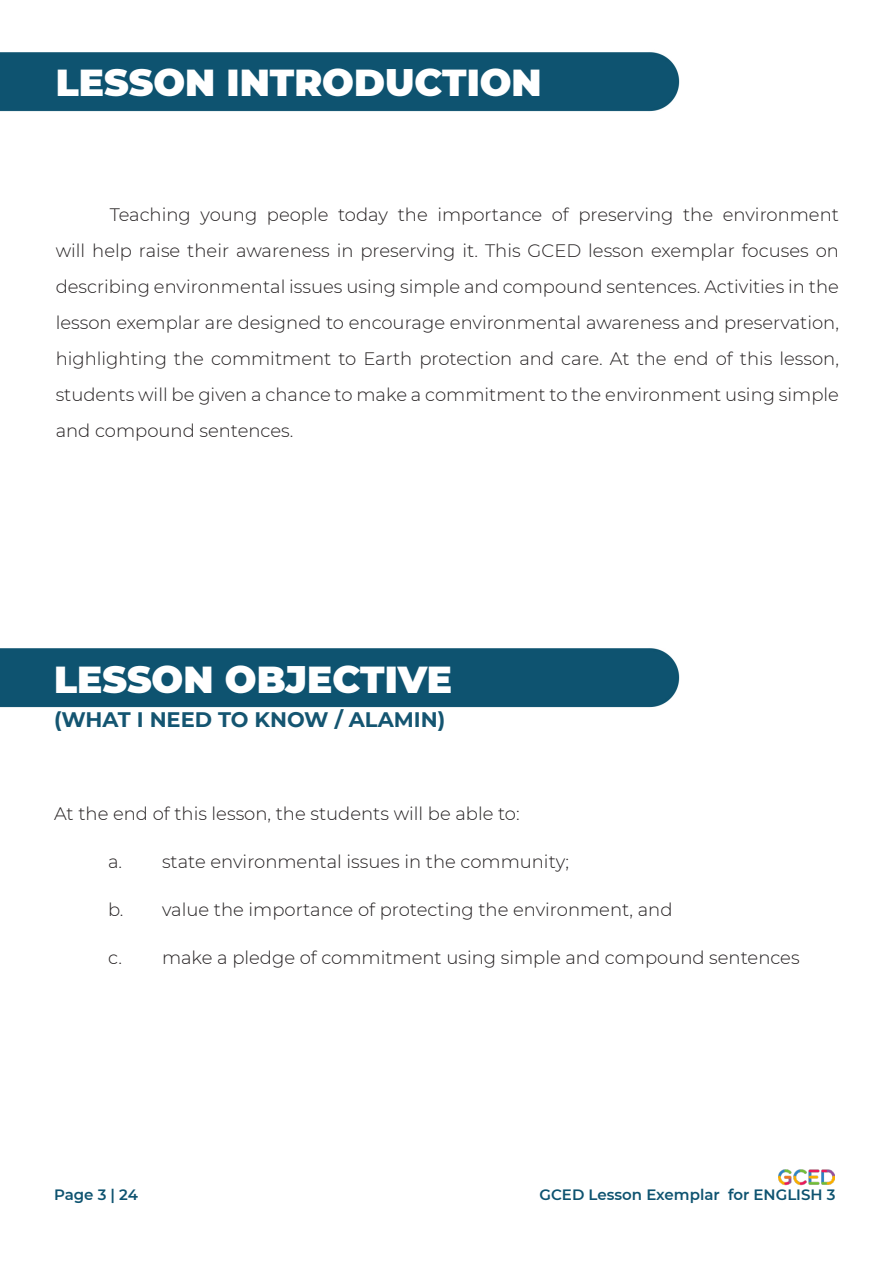
<style>
.page{position:relative;width:893px;height:1263px;background:#fff}
.page>*{position:absolute;margin:0;border:0;box-sizing:border-box;transform-origin:0 0}
.t1{font:900 37.5px "Montserrat";color:#fff}
.t2{font:700 21px "Montserrat";color:#145571}
.No_Spacing{font:300 18px/36px "Montserrat";color:#231f20;text-align:justify}
.t3{font:600 15px "Montserrat";color:#0e5370}
</style>
<div class="page">
<div style="left:0;top:52px;width:680px;height:60px;background:#0e5370"></div>
<div style="left:0;top:648px;width:680px;height:60px;background:#0e5370"></div>
<img style="left:779px;top:1169px;width:55px;height:17px">
<p class="t1" style="left:56px;top:55px;width:488px">LESSON INTRODUCTION</p>
<p class="No_Spacing" style="left:56px;top:196px;width:785px;text-indent:54px">Teaching young people today the importance of preserving the environment will help raise their awareness in preserving it. This GCED lesson exemplar focuses on describing environmental issues using simple and compound sentences. Activities in the lesson exemplar are designed to encourage environmental awareness and preservation, highlighting the commitment to Earth protection and care. At the end of this lesson, students will be given a chance to make a commitment to the environment using simple and compound sentences.</p>
<p class="t1" style="left:54px;top:651px;width:399px">LESSON OBJECTIVE</p>
<p class="t2" style="left:54px;top:705px;width:393px">(WHAT I NEED TO KNOW / ALAMIN)</p>
<p class="No_Spacing" style="left:54px;top:795px;width:467px">At the end of this lesson, the students will be able to:</p>
<p class="No_Spacing" style="left:108px;top:843px;width:462px">a. state environmental issues in the community;</p>
<p class="No_Spacing" style="left:108px;top:891px;width:566px">b. value the importance of protecting the environment, and</p>
<p class="No_Spacing" style="left:108px;top:939px;width:693px">c. make a pledge of commitment using simple and compound sentences</p>
<p class="t3" style="left:54px;top:1184px;width:85px">Page 3 | 24</p>
<p class="t3" style="left:539px;top:1184px;width:298px">GCED Lesson Exemplar for ENGLISH 3</p>
</div>
